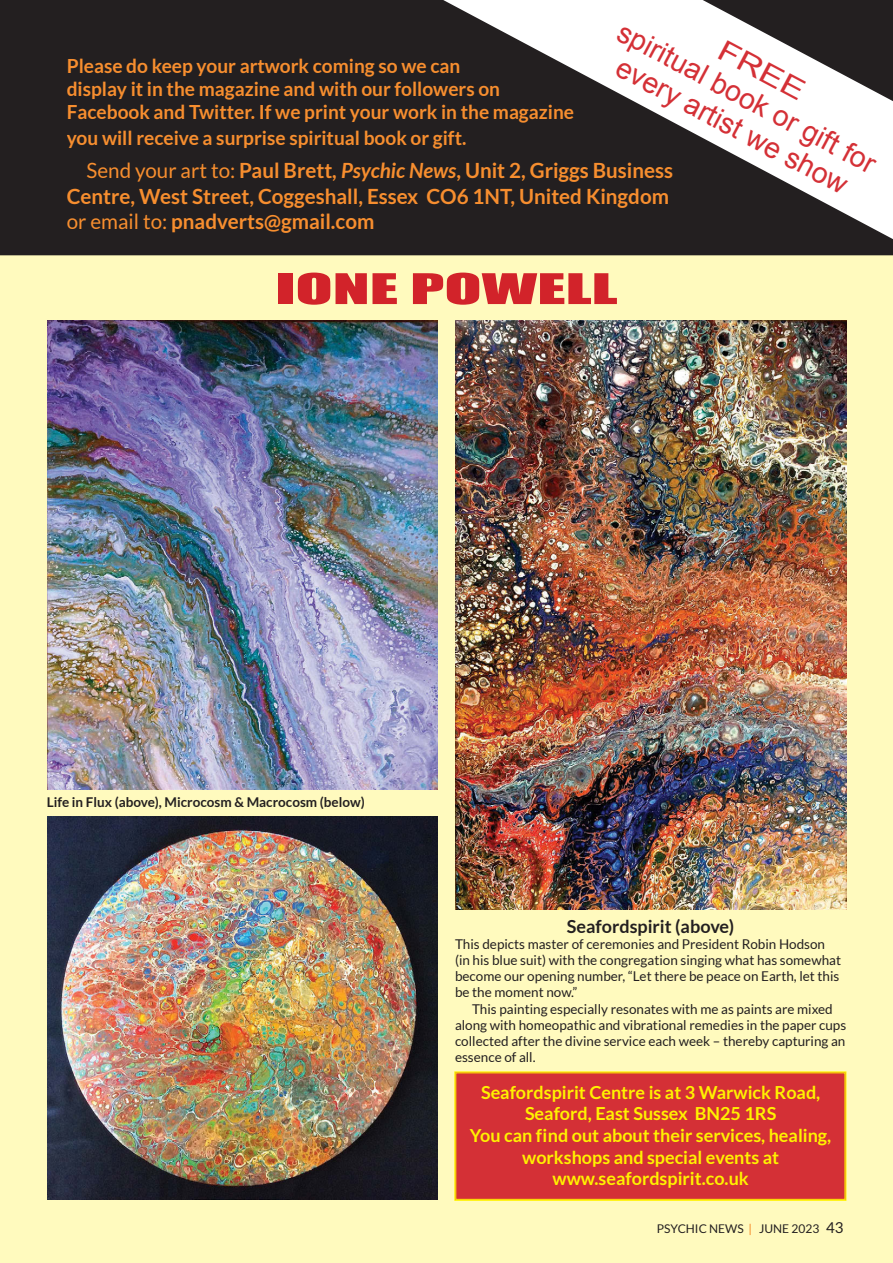
<style>
.page{position:relative;width:893px;height:1263px;background:#fff}
.page>*{position:absolute;margin:0;border:0;box-sizing:border-box;transform-origin:0 0}
.t1{font:39px "Impact";color:#d2232a;scale:1.75 1}
.t2{font:28.5px/31.5px "Arial";color:#d43036;text-align:center;scale:1.24 1}
.t3{font:700 21px/25.2px "Lato";color:#f78e2f}
.t4{font:700 19.5px/23.4px "Lato";color:#f78e2f}
.t5{font:700 18px/21.6px "Lato";color:#fff200;text-align:center}
.t6{font:700 18px "Lato";color:#231f20}
.t7{font:13.5px/16.2px "Lato";color:#231f20}
.t8{font:700 13.5px "Lato";color:#231f20}
.t9{font:12px "Lato";color:#231f20}
.s1{font-weight:400}
.s2{font-style:italic}
.s3{color:#f58220}
.s4{font-size:15px}
</style>
<div class="page">
<div style="left:0;top:251px;width:893px;height:1012px;background:#fffabe"></div>
<img style="left:47px;top:321px;width:391px;height:468px">
<img style="left:47px;top:816px;width:391px;height:383px">
<img style="left:456px;top:321px;width:390px;height:588px">
<div style="left:454px;top:1071px;width:392px;height:130px;background:#d43036"></div>
<div style="left:456px;top:1072px;width:389px;height:127px;border:1px solid #fff200"></div>
<div style="left:0;top:0;width:425px;height:255px;background:#231f20"></div>
<div style="left:65px;top:55px;width:690px;height:181px;border:2px solid #231f20"></div>
<svg style="left:425px;top:0;width:468px;height:256px"></svg>
<p class="t2" style="left:642px;top:-11px;width:234px;rotate:28deg">FREE<br>spiritual book or gift for every artist we show</p>
<p class="t4" style="left:67px;top:54px;width:509px">Please do keep your artwork coming so we can<br>display it in the magazine and with our followers on<br>Facebook and Twitter. If we print your work in the magazine</p>
<p class="t4" style="left:67px;top:126px;width:401px">you will receive a surprise spiritual book or gift.</p>
<p class="t3" style="left:67px;top:158px;width:608px;text-indent:20px"><span class="s1">Send your art to:</span> Paul Brett<span class="s2">, Psychic News</span>, Unit 2, Griggs Business<br>Centre, West Street, Coggeshall, Essex CO6 1NT, United Kingdom <span class="s1">or email to:</span> pnadverts@gmail.com</p>
<p class="t1" style="left:276px;top:258px;width:197px">IONE POWELL</p>
<p class="t8" style="left:47px;top:794px;width:320px">Life in Flux (above), Microcosm &amp; Macrocosm (below)</p>
<p class="t6" style="left:567px;top:916px;width:169px">Seafordspirit (above)</p>
<p class="t7" style="left:455px;top:936px;width:388px">This depicts master of ceremonies and President Robin Hodson (in his blue suit) with the congregation singing what has somewhat become our opening number, “Let there be peace on Earth, let this be the moment now.”</p>
<p class="t7" style="left:455px;top:1000px;width:393px;text-indent:17px">This painting especially resonates with me as paints are mixed along with homeopathic and vibrational remedies in the paper cups collected after the divine service each week – thereby capturing an essence of all.</p>
<p class="t5" style="left:470px;top:1081px;width:363px">Seafordspirit Centre is at 3 Warwick Road, Seaford, East Sussex BN25 1RS<br>You can find out about their services, healing, workshops and special events at</p>
<p class="t5" style="left:552px;top:1168px;width:198px">www.seafordspirit.co.uk</p>
<p class="t9" style="left:657px;top:1221px;width:188px">PSYCHIC NEWS <span class="s3">|</span> JUNE 2023 <span class="s4">43</span></p>
</div>
